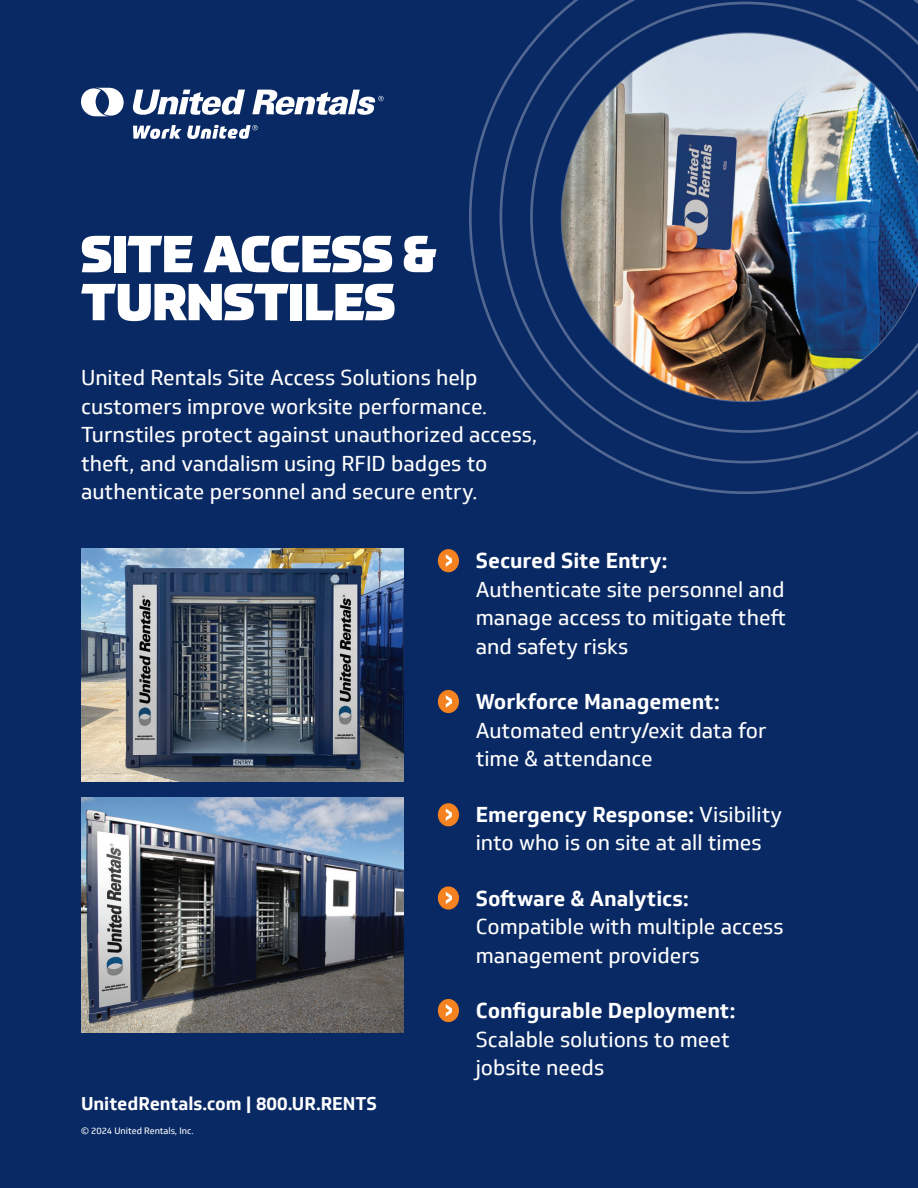
<style>
.page{position:relative;width:918px;height:1188px;background:#092964}
.page>*{position:absolute;margin:0;border:0;box-sizing:border-box;transform-origin:0 0}
.t1{font:900 51px/48px "Prometo";letter-spacing:-.01em;color:#fff}
.t2{font:21px/28.5px "Soleto";color:#fff}
.Body_Copy{font:700 18px "Soleto";color:#fff}
.Body_Copy-2{font:9px "Soleto";color:#fff}
.s1{font-weight:700}
</style>
<div class="page">
<svg style="left:469px;top:0;width:449px;height:494px"></svg>
<img style="left:562px;top:33px;width:356px;height:368px">
<svg style="left:132px;top:90px;width:113px;height:25px"></svg>
<svg style="left:81px;top:88px;width:43px;height:28px"></svg>
<svg style="left:252px;top:90px;width:132px;height:25px"></svg>
<svg style="left:133px;top:125px;width:125px;height:14px"></svg>
<img style="left:81px;top:549px;width:323px;height:233px">
<img style="left:81px;top:797px;width:323px;height:235px">
<div style="left:439px;top:550px;width:19px;height:21px;background:#f58220;border-radius:50%"></div>
<div style="left:438px;top:549px;width:21px;height:23px;border:2px solid #f58220;border-radius:50%"></div>
<svg style="left:446px;top:554px;width:6px;height:13px"></svg>
<div style="left:439px;top:691px;width:19px;height:21px;background:#f58220;border-radius:50%"></div>
<div style="left:438px;top:690px;width:21px;height:23px;border:2px solid #f58220;border-radius:50%"></div>
<svg style="left:446px;top:695px;width:6px;height:13px"></svg>
<div style="left:439px;top:804px;width:19px;height:21px;background:#f58220;border-radius:50%"></div>
<div style="left:438px;top:803px;width:21px;height:23px;border:2px solid #f58220;border-radius:50%"></div>
<svg style="left:446px;top:808px;width:6px;height:13px"></svg>
<div style="left:439px;top:887px;width:19px;height:22px;background:#f58220;border-radius:50%"></div>
<div style="left:438px;top:886px;width:21px;height:24px;border:2px solid #f58220;border-radius:50%"></div>
<svg style="left:446px;top:892px;width:6px;height:12px"></svg>
<div style="left:439px;top:1000px;width:19px;height:21px;background:#f58220;border-radius:50%"></div>
<div style="left:438px;top:999px;width:21px;height:23px;border:2px solid #f58220;border-radius:50%"></div>
<svg style="left:446px;top:1004px;width:6px;height:13px"></svg>
<p class="t1" style="left:81px;top:230px;width:357px">SITE ACCESS &amp;<br>TURNSTILES</p>
<p class="t2" style="left:81px;top:364px;width:458px">United Rentals Site Access Solutions help customers improve worksite performance.<br>Turnstiles protect against unauthorized access, theft, and vandalism using RFID badges to authenticate personnel and secure entry.</p>
<p class="Body_Copy" style="left:81px;top:1092px;width:298px">UnitedRentals.com | 800.UR.RENTS</p>
<p class="Body_Copy-2" style="left:81px;top:1125px;width:114px">© 2024 United Rentals, Inc.</p>
<p class="t2" style="left:476px;top:547px;width:312px"><span class="s1">Secured Site Entry:<br></span>Authenticate site personnel and manage access to mitigate theft and safety risks</p>
<p class="t2" style="left:476px;top:688px;width:292px"><span class="s1">Workforce Management:<br></span>Automated entry/exit data for time &amp; attendance</p>
<p class="t2" style="left:476px;top:800px;width:308px"><span class="s1">Emergency Response:</span> Visibility into who is on site at all times</p>
<p class="t2" style="left:476px;top:884px;width:309px"><span class="s1">Software &amp; Analytics:<br></span>Compatible with multiple access management providers</p>
<p class="t2" style="left:476px;top:997px;width:261px"><span class="s1">Configurable Deployment:<br></span>Scalable solutions to meet jobsite needs</p>
</div>
